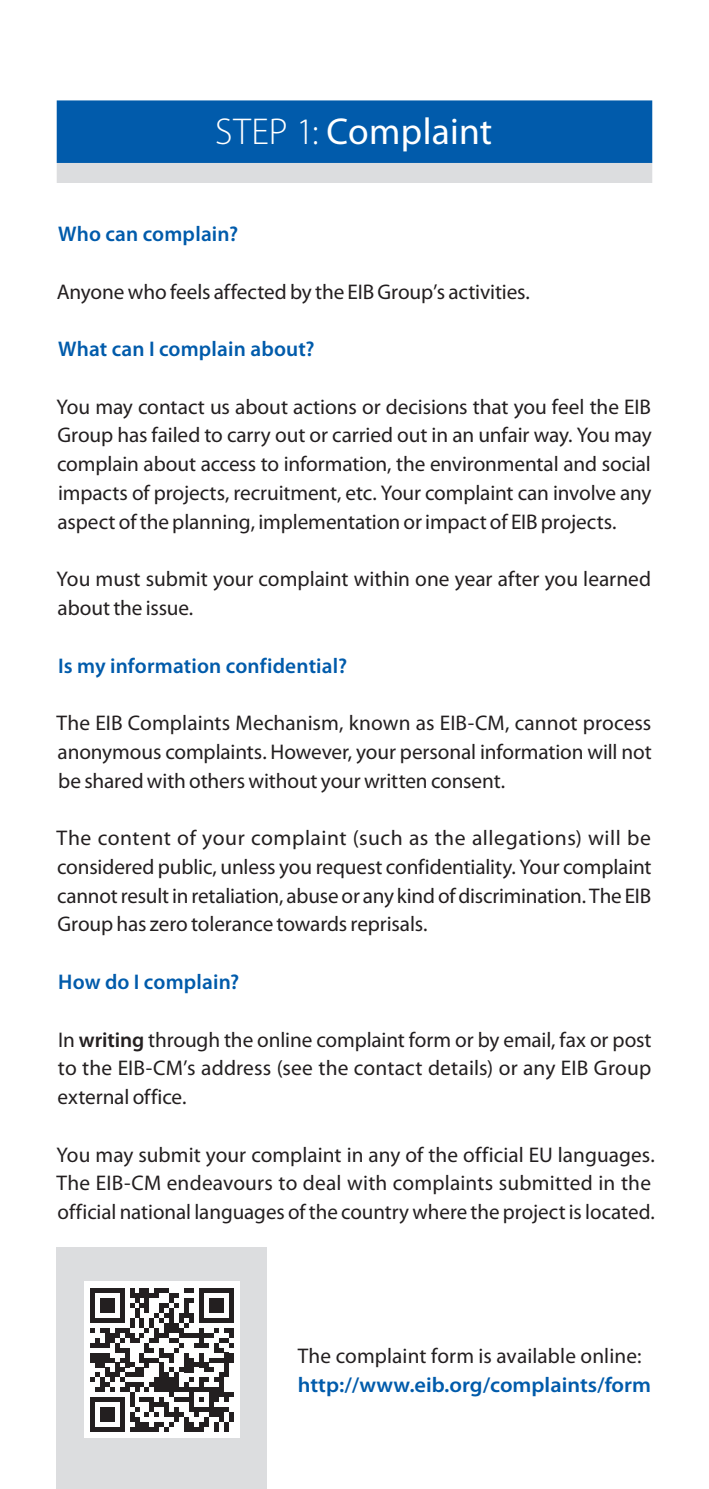
<style>
.page{position:relative;width:709px;height:1489px;background:#fff}
.page>*{position:absolute;margin:0;border:0;box-sizing:border-box;transform-origin:0 0}
.t1{font:37.5px "Myriad Pro";letter-spacing:.005em;color:#fff}
.t2{font:21.25px/28.8px "Myriad Pro";color:#231f20;text-align:justify}
.t3{font:600 21.25px "Myriad Pro";letter-spacing:.005em;color:#015bab}
.t4{font:600 21.25px "Myriad Pro";letter-spacing:.005em;color:#015bab;scale:1.05 1}
.s1{font-weight:300}
.s2{font-weight:600}
</style>
<div class="page">
<div style="left:57px;top:1247px;width:210px;height:241px;background:#dcdddf"></div>
<div style="left:57px;top:100px;width:595px;height:63px;background:#015bab"></div>
<div style="left:57px;top:163px;width:595px;height:20px;background:#dcdddf"></div>
<div style="left:84px;top:1281px;width:156px;height:157px;background:#fff"></div>
<svg style="left:90px;top:1288px;width:144px;height:143px"></svg>
<div style="left:229px;top:1411px;width:5px;height:10px;background:#231f20"></div>
<h1 class="t1" style="left:215px;top:111px;width:279px"><span class="s1">STEP 1:</span> Complaint</h1>
<p class="t3" style="left:58px;top:222px;width:181px">Who can complain?</p>
<p class="t2" style="left:57px;top:277px;width:475px">Anyone who feels affected by the EIB Group’s activities.</p>
<p class="t3" style="left:58px;top:337px;width:258px">What can I complain about?</p>
<p class="t2" style="left:57px;top:392px;width:596px">You may contact us about actions or decisions that you feel the EIB Group has failed to carry out or carried out in an unfair way. You may complain about access to information, the environmental and social impacts of projects, recruitment, etc. Your complaint can involve any aspect of the planning, implementation or impact of EIB projects.</p>
<p class="t2" style="left:57px;top:565px;width:596px">You must submit your complaint within one year after you learned about the issue.</p>
<p class="t3" style="left:58px;top:653px;width:290px">Is my information confidential?</p>
<p class="t2" style="left:57px;top:709px;width:596px">The EIB Complaints Mechanism, known as EIB-CM, cannot process anonymous complaints. However, your personal information will not be shared with others without your written consent.</p>
<p class="t2" style="left:57px;top:824px;width:596px">The content of your complaint (such as the allegations) will be considered public, unless you request confidentiality. Your complaint cannot result in retaliation, abuse or any kind of discrimination. The EIB Group has zero tolerance towards reprisals.</p>
<p class="t3" style="left:58px;top:970px;width:183px">How do I complain?</p>
<p class="t2" style="left:58px;top:1025px;width:595px">In <span class="s2">writing</span> through the online complaint form or by email, fax or post to the EIB-CM’s address (see the contact details) or any EIB Group external office.</p>
<p class="t2" style="left:57px;top:1140px;width:600px;text-align:left">You may submit your complaint in any of the official EU languages.<br>The EIB-CM endeavours to deal with complaints submitted in the official national languages of the country where the project is located.</p>
<p class="t2" style="left:298px;top:1341px;width:345px">The complaint form is available online:</p>
<p class="t4" style="left:298px;top:1372px;width:338px">http://www.eib.org/complaints/form</p>
</div>
